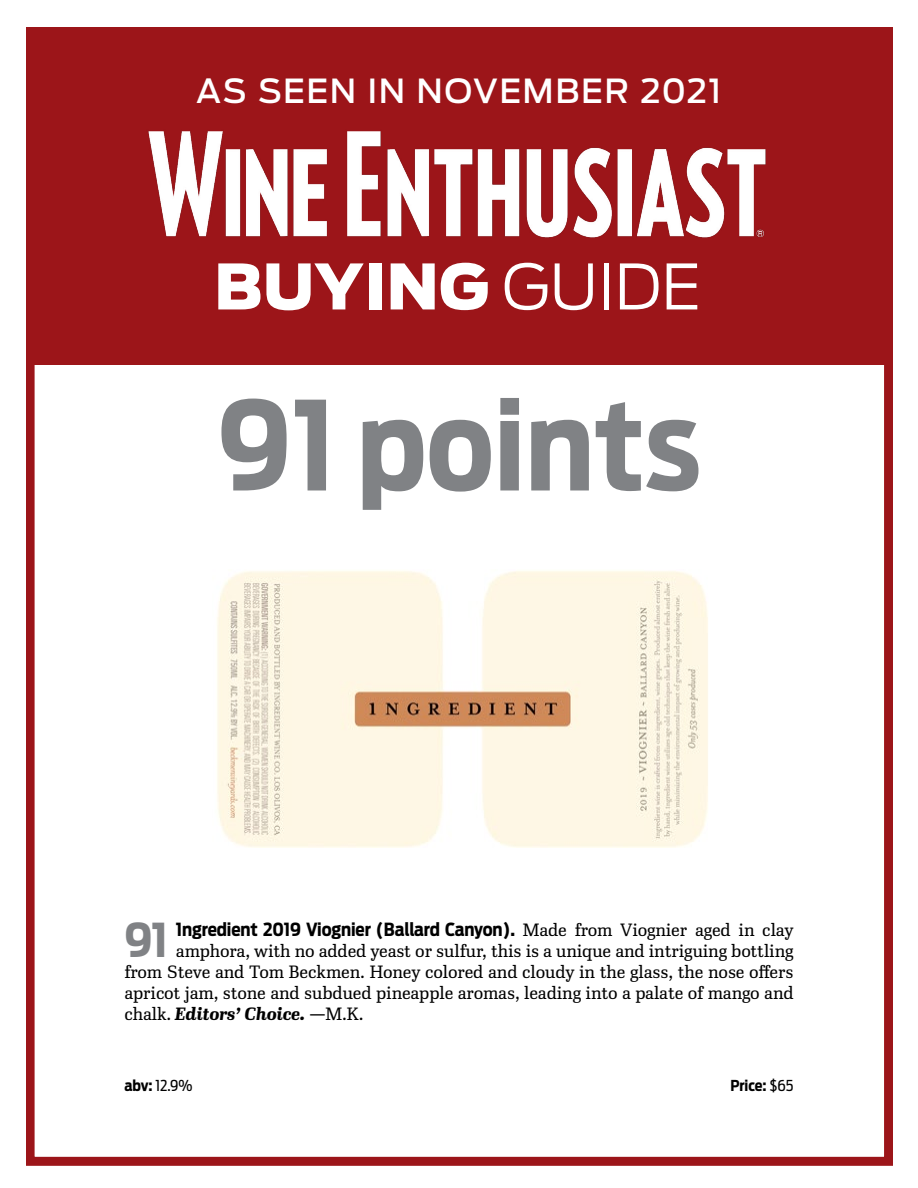
<style>
.page{position:relative;width:918px;height:1188px;background:#fff}
.page>*{position:absolute;margin:0;border:0;box-sizing:border-box;transform-origin:0 0}
.t1{font:700 122.55px "Antenna Cond";color:#808285}
.t2{font:900 62.1px "Antenna";color:#fff}
.t3{font:700 46.35px "Antenna Cond";color:#808285}
.t4{font:500 33px "Antenna";letter-spacing:.045em;color:#fff}
.t5{font:300 18px/21px "Ibis Text";letter-spacing:-.01em;color:#000;text-align:justify}
.t6{font:700 18px "Antenna Cond";letter-spacing:-.01em;color:#000}
.t7{font:15px "Antenna Cond";color:#000}
.t8{font:700 15px "Antenna Cond";letter-spacing:-.01em;color:#000}
.s1{font-weight:300}
.s2{font-family:"Ibis Text";font-weight:300}
.s3{font-weight:700;font-style:italic}
.s4{font-weight:700}
.s5{font-weight:400}
</style>
<div class="page">
<div style="left:26px;top:27px;width:867px;height:337px;background:#9c1519"></div>
<div style="left:26px;top:229px;width:867px;height:937px;border:9px solid #9c1519"></div>
<img style="left:141px;top:131px;width:633px;height:108px">
<img style="left:217px;top:571px;width:491px;height:276px">
<h3 class="t4" style="left:196px;top:68px;width:527px">AS SEEN IN NOVEMBER 2021</h3>
<h2 class="t2" style="left:214px;top:242px;width:488px">BUYING <span class="s1">GUIDE</span></h2>
<h1 class="t1" style="left:217px;top:363px;width:485px">91 points</h1>
<h3 class="t3" style="left:124px;top:909px;width:45px">91</h3>
<p class="t6" style="left:176px;top:917px;width:619px">1ngredient 2019 Viognier (Ballard Canyon). <span class="s2">Made from Viognier aged in clay</span></p>
<p class="t5" style="left:124px;top:940px;width:671px;text-indent:52px">amphora, with no added yeast or sulfur, this is a unique and intriguing bottling from Steve and Tom Beckmen. Honey colored and cloudy in the glass, the nose offers apricot jam, stone and subdued pineapple aromas, leading into a palate of mango and chalk. <span class="s3">Editors’ Choice.</span> —M.K.</p>
<p class="t7" style="left:124px;top:1075px;width:70px"><span class="s4">abv:</span> 12.9%</p>
<p class="t8" style="left:731px;top:1075px;width:65px">Price: <span class="s5">$65</span></p>
</div>
